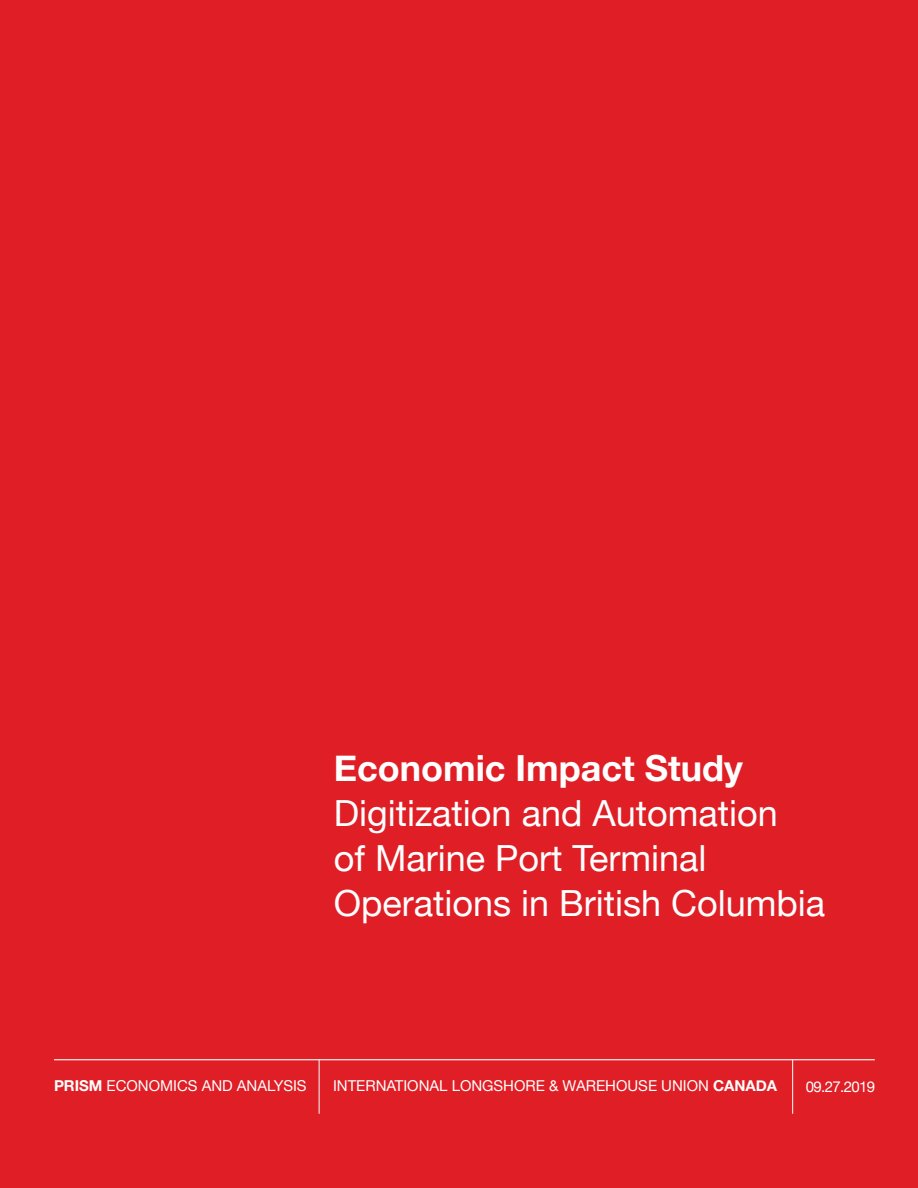
<style>
.page{position:relative;width:918px;height:1188px;background:#e01e25}
.page>*{position:absolute;margin:0;border:0;box-sizing:border-box;transform-origin:0 0}
.t1{font:36px/45px "Helvetica Neue";color:#fff}
.t2{font:700 36px "Helvetica Neue";color:#fff}
.t3{font:15px "Helvetica Neue";color:#fff}
.s1{font-weight:700}
</style>
<div class="page">
<hr style="left:54px;top:1059px;width:821px;height:1px;background:#fff">
<hr style="left:319px;top:1060px;width:1px;height:54px;background:#fff">
<hr style="left:792px;top:1060px;width:1px;height:54px;background:#fff">
<h1 class="t2" style="left:334px;top:755px;width:411px">Economic Impact Study</h1>
<h1 class="t1" style="left:334px;top:793px;width:493px">Digitization and Automation<br>of Marine Port Terminal<br>Operations in British Columbia</h1>
<p class="t3" style="left:54px;top:1079px;width:254px"><span class="s1">PRISM</span> ECONOMICS AND ANALYSIS</p>
<p class="t3" style="left:333px;top:1079px;width:446px">INTERNATIONAL LONGSHORE &amp; WAREHOUSE UNION <span class="s1">CANADA</span></p>
<p class="t3" style="left:806px;top:1080px;width:71px">09.27.2019</p>
</div>
